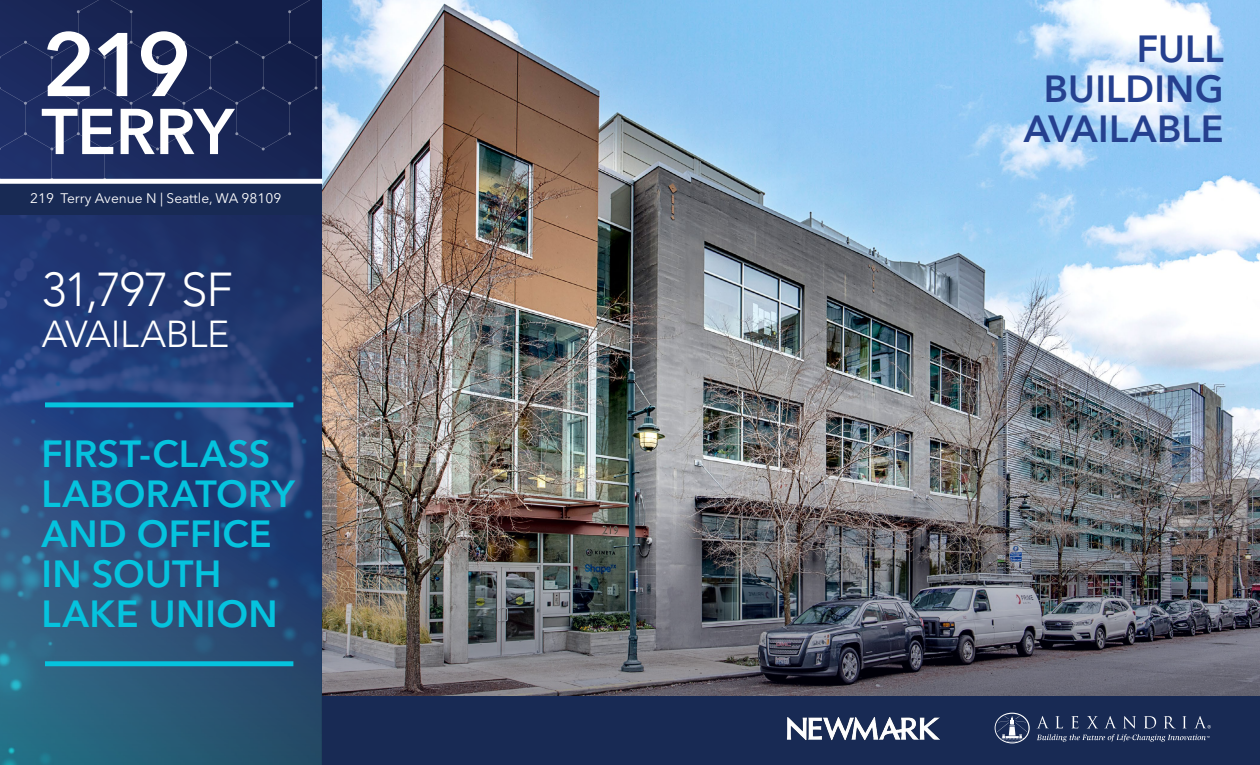
<style>
.page{position:relative;width:1260px;height:765px;background:#fff}
.page>*{position:absolute;margin:0;border:0;box-sizing:border-box;transform-origin:0 0}
.t1{font:600 89.25px "Avenir Next LT Pro";color:#fff}
.t2{font:600 63.88px "Avenir Next LT Pro";letter-spacing:-.01em;color:#fff}
.t3{font:300 47.5px "Avenir";letter-spacing:-.025em;color:#fff}
.t4{font:600 37.5px/40px "Avenir Next LT Pro";letter-spacing:.005em;color:#05c3de}
.t5{font:600 37.5px/40px "Avenir Next LT Pro";letter-spacing:.005em;color:#25408f;text-align:right}
.t6{font:300 37.5px "Avenir";letter-spacing:-.01em;color:#fff}
.t7{font:13.75px "Avenir Next LT Pro";color:#fff}
</style>
<div class="page">
<svg style="left:0;top:215px;width:322px;height:550px;background:#264878"></svg>
<div style="left:322px;top:695px;width:938px;height:70px;background:#182a54"></div>
<svg style="left:0;top:0;width:322px;height:179px;background:#1a2757"></svg>
<div style="left:0;top:181px;width:322px;height:34px;background:#182a54"></div>
<img style="left:322px;top:0;width:938px;height:695px">
<img style="left:787px;top:717px;width:153px;height:23px">
<svg style="left:995px;top:713px;width:35px;height:30px"></svg>
<svg style="left:1037px;top:716px;width:174px;height:26px"></svg>
<div style="left:0;top:179px;width:322px;height:5px;background:#fff"></div>
<div style="left:45px;top:402px;width:248px;height:5px;background:#05c3de"></div>
<div style="left:45px;top:661px;width:248px;height:5px;background:#05c3de"></div>
<h1 class="t1" style="left:42px;top:11px;width:151px">219</h1>
<h2 class="t2" style="left:42px;top:93px;width:194px">TERRY</h2>
<p class="t7" style="left:30px;top:190px;width:253px">219 Terry Avenue N | Seattle, WA 98109</p>
<p class="t3" style="left:42px;top:261px;width:193px">31,797 SF</p>
<p class="t6" style="left:42px;top:312px;width:189px">AVAILABLE</p>
<p class="t4" style="left:42px;top:433px;width:255px">FIRST‑CLASS<br>LABORATORY<br>AND OFFICE<br>IN SOUTH<br>LAKE UNION</p>
<p class="t5" style="left:1024px;top:29px;width:201px">FULL<br>BUILDING<br>AVAILABLE</p>
</div>
